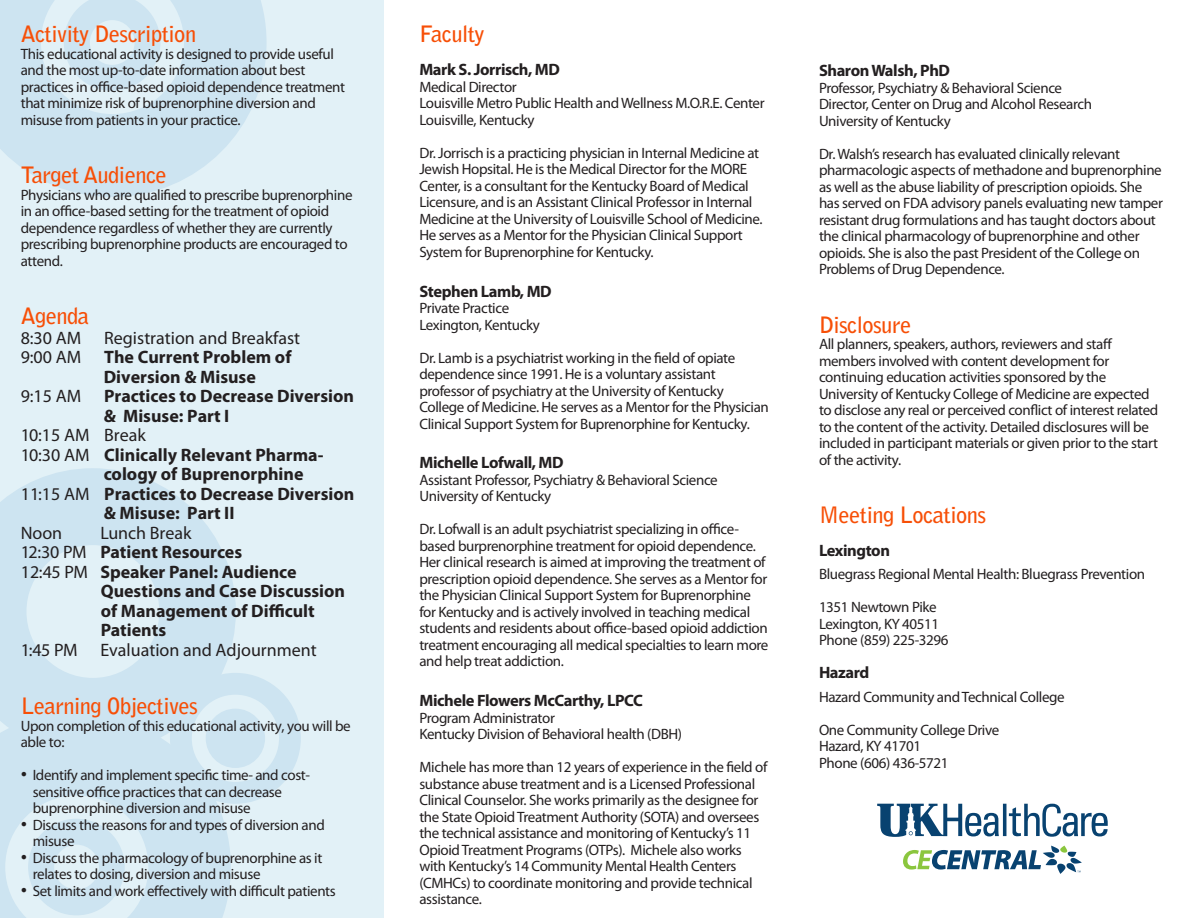
<style>
.page{position:relative;width:1188px;height:918px;background:#fff}
.page>*{position:absolute;margin:0;border:0;box-sizing:border-box;transform-origin:0 0}
.t1{font:700 22.5px "Bell Gothic Std";letter-spacing:-.025em;color:#f74f07}
.t2{font:700 18px "Myriad Pro";color:#231f20}
.t3{font:18px "Myriad Pro";color:#231f20}
.t4{font:700 16.5px "Myriad Pro";letter-spacing:-.025em;color:#231f20}
.t5{font:15px/16.5px "Myriad Pro";letter-spacing:-.025em;color:#231f20}
.s1{font-weight:400}
.s2{font-family:"Times New Roman";font-size:18px}
</style>
<div class="page">
<div style="left:0;top:0;width:384px;height:918px;background:#e2f1f7"></div>
<svg style="left:0;top:468px;width:236px;height:245px;fill:#cde4f1"></svg>
<svg style="left:0;top:0;width:267px;height:197px;fill:#cde4f1"></svg>
<svg style="left:0;top:713px;width:231px;height:205px;fill:#cde4f1"></svg>
<svg style="left:170px;top:673px;width:131px;height:131px"></svg>
<svg style="left:877px;top:804px;width:231px;height:33px"></svg>
<svg style="left:903px;top:846px;width:179px;height:28px"></svg>
<p class="t1" style="left:21px;top:21px;width:177px">Activity Description</p>
<p class="t5" style="left:21px;top:45px;width:326px">This educational activity is designed to provide useful and the most up-to-date information about best practices in office-based opioid dependence treatment that minimize risk of buprenorphine diversion and misuse from patients in your practice.</p>
<p class="t1" style="left:21px;top:162px;width:147px">Target Audience</p>
<p class="t5" style="left:21px;top:186px;width:333px">Physicians who are qualified to prescribe buprenorphine in an office-based setting for the treatment of opioid dependence regardless of whether they are currently prescribing buprenorphine products are encouraged to attend.</p>
<p class="t1" style="left:21px;top:303px;width:70px">Agenda</p>
<p class="t3" style="left:21px;top:327px;width:62px">8:30 AM</p>
<p class="t3" style="left:104px;top:327px;width:197px">Registration and Breakfast</p>
<p class="t3" style="left:21px;top:346px;width:62px">9:00 AM</p>
<p class="t2" style="left:104px;top:346px;width:189px">The Current Problem of</p>
<p class="t2" style="left:104px;top:365px;width:154px">Diversion &amp; Misuse</p>
<p class="t3" style="left:21px;top:385px;width:62px">9:15 AM</p>
<p class="t2" style="left:104px;top:385px;width:252px">Practices to Decrease Diversion</p>
<p class="t2" style="left:104px;top:404px;width:127px">&amp; Misuse: Part I</p>
<p class="t3" style="left:21px;top:424px;width:127px">10:15 AM Break</p>
<p class="t2" style="left:21px;top:443px;width:304px"><span class="s1">10:30 AM</span> Clinically Relevant Pharma-</p>
<p class="t2" style="left:104px;top:463px;width:201px">cology of Buprenorphine</p>
<p class="t2" style="left:21px;top:482px;width:335px"><span class="s1">11:15 AM</span> Practices to Decrease Diversion</p>
<p class="t2" style="left:104px;top:502px;width:132px">&amp; Misuse: Part II</p>
<p class="t3" style="left:21px;top:522px;width:43px">Noon</p>
<p class="t3" style="left:100px;top:522px;width:93px">Lunch Break</p>
<p class="t2" style="left:21px;top:541px;width:223px"><span class="s1">12:30 PM</span> Patient Resources</p>
<p class="t2" style="left:21px;top:560px;width:277px"><span class="s1">12:45 PM</span> Speaker Panel: Audience</p>
<p class="t2" style="left:101px;top:580px;width:246px">Questions and Case Discussion</p>
<p class="t2" style="left:101px;top:599px;width:216px">of Management of Difficult</p>
<p class="t2" style="left:101px;top:619px;width:67px">Patients</p>
<p class="t3" style="left:21px;top:639px;width:58px">1:45 PM</p>
<p class="t3" style="left:100px;top:639px;width:218px">Evaluation and Adjournment</p>
<p class="t1" style="left:21px;top:693px;width:179px">Learning Objectives</p>
<p class="t5" style="left:21px;top:717px;width:332px">Upon completion of this educational activity, you will be able to:</p>
<p class="t5" style="left:33px;top:767px;width:279px;text-indent:-12px"><span class="s2">•</span> Identify and implement specific time- and cost&shy;sensitive office practices that can decrease buprenorphine diversion and misuse</p>
<p class="t5" style="left:33px;top:816px;width:294px;text-indent:-12px"><span class="s2">•</span> Discuss the reasons for and types of diversion and misuse</p>
<p class="t5" style="left:33px;top:849px;width:291px;text-indent:-12px"><span class="s2">•</span> Discuss the pharmacology of buprenorphine as it relates to dosing, diversion and misuse</p>
<p class="t5" style="left:21px;top:882px;width:317px"><span class="s2">•</span> Set limits and work effectively with difficult patients</p>
<p class="t1" style="left:419px;top:21px;width:67px">Faculty</p>
<p class="t4" style="left:419px;top:59px;width:142px">Mark S. Jorrisch, MD</p>
<p class="t5" style="left:419px;top:78px;width:99px">Medical Director</p>
<p class="t5" style="left:419px;top:95px;width:347px">Louisville Metro Public Health and Wellness M.O.R.E. Center</p>
<p class="t5" style="left:419px;top:111px;width:117px">Louisville, Kentucky</p>
<p class="t5" style="left:419px;top:144px;width:345px">Dr. Jorrisch is a practicing physician in Internal Medicine at Jewish Hopsital. He is the Medical Director for the MORE Center, is a consultant for the Kentucky Board of Medical Licensure, and is an Assistant Clinical Professor in Internal Medicine at the University of Louisville School of Medicine.<br>He serves as a Mentor for the Physician Clinical Support System for Buprenorphine for Kentucky.</p>
<p class="t4" style="left:419px;top:280px;width:134px">Stephen Lamb, MD</p>
<p class="t5" style="left:419px;top:300px;width:91px">Private Practice</p>
<p class="t5" style="left:419px;top:316px;width:122px">Lexington, Kentucky</p>
<p class="t5" style="left:419px;top:349px;width:351px">Dr. Lamb is a psychiatrist working in the field of opiate dependence since 1991. He is a voluntary assistant professor of psychiatry at the University of Kentucky College of Medicine. He serves as a Mentor for the Physician Clinical Support System for Buprenorphine for Kentucky.</p>
<p class="t4" style="left:419px;top:452px;width:146px">Michelle Lofwall, MD</p>
<p class="t5" style="left:419px;top:471px;width:300px">Assistant Professor, Psychiatry &amp; Behavioral Science</p>
<p class="t5" style="left:419px;top:488px;width:133px">University of Kentucky</p>
<p class="t5" style="left:419px;top:521px;width:351px">Dr. Lofwall is an adult psychiatrist specializing in office&shy;based burprenorphine treatment for opioid dependence.<br>Her clinical research is aimed at improving the treatment of prescription opioid dependence. She serves as a Mentor for the Physician Clinical Support System for Buprenorphine for Kentucky and is actively involved in teaching medical students and residents about office-based opioid addiction treatment encouraging all medical specialties to learn more and help treat addiction.</p>
<p class="t4" style="left:419px;top:690px;width:225px">Michele Flowers McCarthy, LPCC</p>
<p class="t5" style="left:419px;top:709px;width:137px">Program Administrator</p>
<p class="t5" style="left:419px;top:726px;width:264px">Kentucky Division of Behavioral health (DBH)</p>
<p class="t5" style="left:419px;top:759px;width:350px">Michele has more than 12 years of experience in the field of substance abuse treatment and is a Licensed Professional Clinical Counselor. She works primarily as the designee for the State Opioid Treatment Authority (SOTA) and oversees the technical assistance and monitoring of Kentucky’s 11<br>Opioid Treatment Programs (OTPs). Michele also works with Kentucky’s 14 Community Mental Health Centers (CMHCs) to coordinate monitoring and provide technical assistance.</p>
<p class="t4" style="left:819px;top:60px;width:133px">Sharon Walsh, PhD</p>
<p class="t5" style="left:819px;top:79px;width:245px">Professor, Psychiatry &amp; Behavioral Science</p>
<p class="t5" style="left:819px;top:96px;width:275px">Director, Center on Drug and Alcohol Research</p>
<p class="t5" style="left:819px;top:112px;width:133px">University of Kentucky</p>
<p class="t5" style="left:819px;top:145px;width:345px">Dr. Walsh’s research has evaluated clinically relevant pharmacologic aspects of methadone and buprenorphine as well as the abuse liability of prescription opioids. She has served on FDA advisory panels evaluating new tamper resistant drug formulations and has taught doctors about the clinical pharmacology of buprenorphine and other opioids. She is also the past President of the College on Problems of Drug Dependence.</p>
<p class="t1" style="left:819px;top:311px;width:94px">Disclosure</p>
<p class="t5" style="left:819px;top:336px;width:341px">All planners, speakers, authors, reviewers and staff members involved with content development for continuing education activities sponsored by the University of Kentucky College of Medicine are expected to disclose any real or perceived conflict of interest related to the content of the activity. Detailed disclosures will be included in participant materials or given prior to the start of the activity.</p>
<p class="t1" style="left:819px;top:501px;width:169px">Meeting Locations</p>
<p class="t4" style="left:819px;top:540px;width:73px">Lexington</p>
<p class="t5" style="left:819px;top:566px;width:328px">Bluegrass Regional Mental Health: Bluegrass Prevention</p>
<p class="t5" style="left:819px;top:599px;width:119px">1351 Newtown Pike</p>
<p class="t5" style="left:819px;top:615px;width:122px">Lexington, KY 40511</p>
<p class="t5" style="left:819px;top:632px;width:131px">Phone (859) 225-3296</p>
<p class="t4" style="left:819px;top:662px;width:52px">Hazard</p>
<p class="t5" style="left:819px;top:688px;width:247px">Hazard Community and Technical College</p>
<p class="t5" style="left:819px;top:721px;width:182px">One Community College Drive</p>
<p class="t5" style="left:819px;top:738px;width:104px">Hazard, KY 41701</p>
<p class="t5" style="left:819px;top:754px;width:131px">Phone (606) 436-5721</p>
</div>
